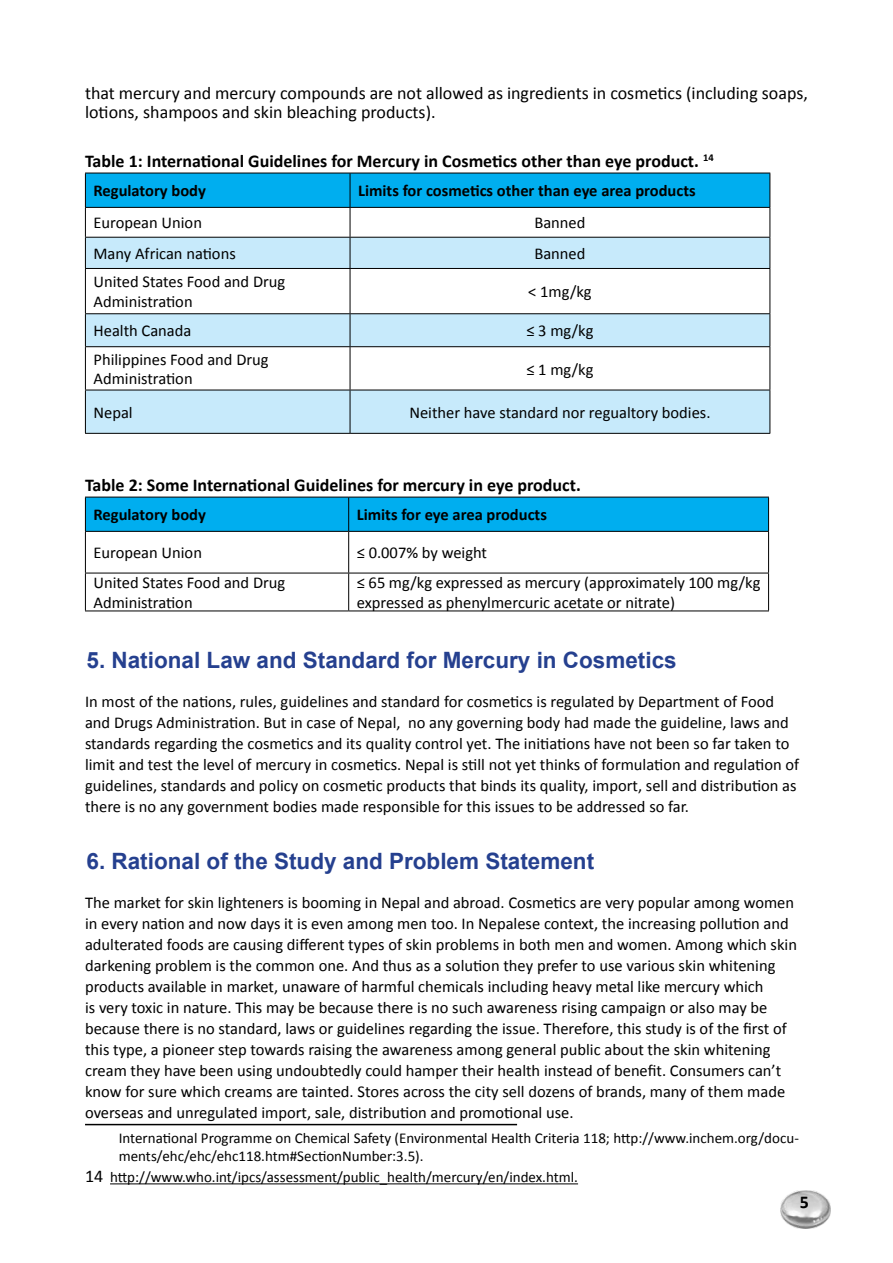
<style>
.page{position:relative;width:893px;height:1263px;background:#fff}
.page>*{position:absolute;margin:0;border:0;box-sizing:border-box;transform-origin:0 0}
.t1{font:700 22.5px "Arial";color:#25408f}
.t2{font:700 18px "Calibri";color:#000}
.t3{font:18px/19.8px "Calibri";color:#000}
.t4{font:16.5px/21px "Calibri";color:#000}
.t5{font:700 16.5px "Calibri";color:#000}
.t6{font:15px/18px "Calibri";color:#000}
.s1{font-size:18px}
</style>
<div class="page">
<img style="left:780px;top:1190px;width:51px;height:39px">
<svg style="left:86px;top:238px;width:683px;height:195px;fill:#c7eafb"></svg>
<hr style="left:85px;top:237px;width:265px;height:1px;background:#000">
<hr style="left:350px;top:237px;width:420px;height:1px;background:#000">
<hr style="left:85px;top:268px;width:265px;height:1px;background:#000">
<hr style="left:350px;top:268px;width:420px;height:1px;background:#000">
<hr style="left:85px;top:313px;width:265px;height:1px;background:#000">
<hr style="left:350px;top:313px;width:420px;height:1px;background:#000">
<hr style="left:85px;top:346px;width:265px;height:1px;background:#000">
<hr style="left:350px;top:346px;width:420px;height:1px;background:#000">
<hr style="left:85px;top:390px;width:265px;height:1px;background:#000">
<hr style="left:350px;top:390px;width:420px;height:1px;background:#000">
<hr style="left:85px;top:433px;width:265px;height:1px;background:#000">
<hr style="left:350px;top:433px;width:420px;height:1px;background:#000">
<hr style="left:85px;top:238px;width:1px;height:30px;background:#000">
<hr style="left:85px;top:269px;width:1px;height:44px;background:#000">
<hr style="left:85px;top:314px;width:1px;height:32px;background:#000">
<hr style="left:85px;top:347px;width:1px;height:43px;background:#000">
<hr style="left:85px;top:390px;width:1px;height:43px;background:#000">
<svg style="left:85px;top:173px;width:685px;height:64px"></svg>
<hr style="left:350px;top:238px;width:1px;height:30px;background:#000">
<hr style="left:769px;top:238px;width:1px;height:30px;background:#000">
<hr style="left:350px;top:269px;width:1px;height:44px;background:#000">
<hr style="left:769px;top:269px;width:1px;height:44px;background:#000">
<hr style="left:350px;top:314px;width:1px;height:32px;background:#000">
<hr style="left:769px;top:314px;width:1px;height:32px;background:#000">
<hr style="left:350px;top:347px;width:1px;height:43px;background:#000">
<hr style="left:769px;top:347px;width:1px;height:43px;background:#000">
<hr style="left:350px;top:390px;width:1px;height:43px;background:#000">
<hr style="left:769px;top:390px;width:1px;height:43px;background:#000">
<div style="left:86px;top:498px;width:682px;height:33px;background:#00aeef"></div>
<hr style="left:85px;top:497px;width:264px;height:1px;background:#000">
<hr style="left:349px;top:497px;width:420px;height:1px;background:#000">
<hr style="left:85px;top:531px;width:264px;height:1px;background:#000">
<hr style="left:349px;top:531px;width:420px;height:1px;background:#000">
<hr style="left:85px;top:573px;width:264px;height:1px;background:#000">
<hr style="left:349px;top:573px;width:420px;height:1px;background:#000">
<hr style="left:85px;top:611px;width:264px;height:1px;background:#000">
<hr style="left:349px;top:611px;width:420px;height:1px;background:#000">
<hr style="left:85px;top:497px;width:1px;height:34px;background:#000">
<hr style="left:85px;top:532px;width:1px;height:41px;background:#000">
<hr style="left:85px;top:573px;width:1px;height:38px;background:#000">
<hr style="left:348px;top:497px;width:1px;height:34px;background:#000">
<hr style="left:768px;top:497px;width:1px;height:34px;background:#000">
<hr style="left:348px;top:532px;width:1px;height:41px;background:#000">
<hr style="left:768px;top:532px;width:1px;height:41px;background:#000">
<hr style="left:348px;top:573px;width:1px;height:38px;background:#000">
<hr style="left:768px;top:573px;width:1px;height:38px;background:#000">
<hr style="left:85px;top:1124px;width:432px;height:1px;background:#000">
<hr style="left:110px;top:1183px;width:468px;height:1px;background:#000">
<p class="t3" style="left:85px;top:82px;width:724px">that mercury and mercury compounds are not allowed as ingredients in cosmetics (including soaps, lotions, shampoos and skin bleaching products).</p>
<p class="t2" style="left:85px;top:149px;width:630px">Table 1: International Guidelines for Mercury in Cosmetics other than eye product. <sup>14</sup></p>
<p class="t5" style="left:94px;top:181px;width:114px">Regulatory body</p>
<p class="t5" style="left:358px;top:181px;width:339px">Limits for cosmetics other than eye area products</p>
<p class="t4" style="left:94px;top:212px;width:110px">European Union</p>
<p class="t4" style="left:534px;top:212px;width:53px">Banned</p>
<p class="t4" style="left:94px;top:242px;width:144px">Many African nations</p>
<p class="t4" style="left:534px;top:242px;width:53px">Banned</p>
<p class="t4" style="left:94px;top:271px;width:193px;line-height:19.8px">United States Food and Drug<br>Administration</p>
<p class="t4" style="left:528px;top:281px;width:65px">&lt; 1mg/kg</p>
<p class="t4" style="left:94px;top:320px;width:99px">Health Canada</p>
<p class="t4" style="left:526px;top:320px;width:69px">≤ 3 mg/kg</p>
<p class="t4" style="left:94px;top:348px;width:177px;line-height:19.8px">Philippines Food and Drug<br>Administration</p>
<p class="t4" style="left:526px;top:358px;width:69px">≤ 1 mg/kg</p>
<p class="t4" style="left:94px;top:401px;width:41px">Nepal</p>
<p class="t4" style="left:409px;top:401px;width:303px">Neither have standard nor regualtory bodies.</p>
<p class="t2" style="left:85px;top:474px;width:497px">Table 2: Some International Guidelines for mercury in eye product.</p>
<p class="t5" style="left:94px;top:505px;width:114px">Regulatory body</p>
<p class="t5" style="left:357px;top:505px;width:192px">Limits for eye area products</p>
<p class="t4" style="left:94px;top:542px;width:110px">European Union</p>
<p class="t4" style="left:357px;top:542px;width:132px">≤ 0.007% by weight</p>
<p class="t4" style="left:94px;top:572px;width:193px;line-height:19.8px">United States Food and Drug<br>Administration</p>
<p class="t4" style="left:357px;top:572px;width:405px;line-height:19.8px">≤ 65 mg/kg expressed as mercury (approximately 100 mg/kg expressed as phenylmercuric acetate or nitrate)</p>
<h1 class="t1" style="left:87px;top:646px;width:592px">5. National Law and Standard for Mercury in Cosmetics</h1>
<p class="t4" style="left:85px;top:690px;width:716px">In most of the nations, rules, guidelines and standard for cosmetics is regulated by Department of Food and Drugs Administration. But in case of Nepal, no any governing body had made the guideline, laws and standards regarding the cosmetics and its quality control yet. The initiations have not been so far taken to limit and test the level of mercury in cosmetics. Nepal is still not yet thinks of formulation and regulation of guidelines, standards and policy on cosmetic products that binds its quality, import, sell and distribution as there is no any government bodies made responsible for this issues to be addressed so far.</p>
<h1 class="t1" style="left:87px;top:847px;width:509px">6. Rational of the Study and Problem Statement</h1>
<p class="t4" style="left:85px;top:891px;width:713px">The market for skin lighteners is booming in Nepal and abroad. Cosmetics are very popular among women in every nation and now days it is even among men too. In Nepalese context, the increasing pollution and adulterated foods are causing different types of skin problems in both men and women. Among which skin darkening problem is the common one. And thus as a solution they prefer to use various skin whitening products available in market, unaware of harmful chemicals including heavy metal like mercury which<br>is very toxic in nature. This may be because there is no such awareness rising campaign or also may be because there is no standard, laws or guidelines regarding the issue. Therefore, this study is of the first of this type, a pioneer step towards raising the awareness among general public about the skin whitening cream they have been using undoubtedly could hamper their health instead of benefit. Consumers can’t know for sure which creams are tainted. Stores across the city sell dozens of brands, many of them made overseas and unregulated import, sale, distribution and promotional use.</p>
<p class="t6" style="left:119px;top:1128px;width:682px">International Programme on Chemical Safety (Environmental Health Criteria 118; http://www.inchem.org/docu&shy;ments/ehc/ehc/ehc118.htm#SectionNumber:3.5).</p>
<p class="t6" style="left:85px;top:1167px;width:494px"><span class="s1">14</span> http://www.who.int/ipcs/assessment/public_health/mercury/en/index.html.</p>
<p class="t2" style="left:800px;top:1191px;width:11px">5</p>
</div>
